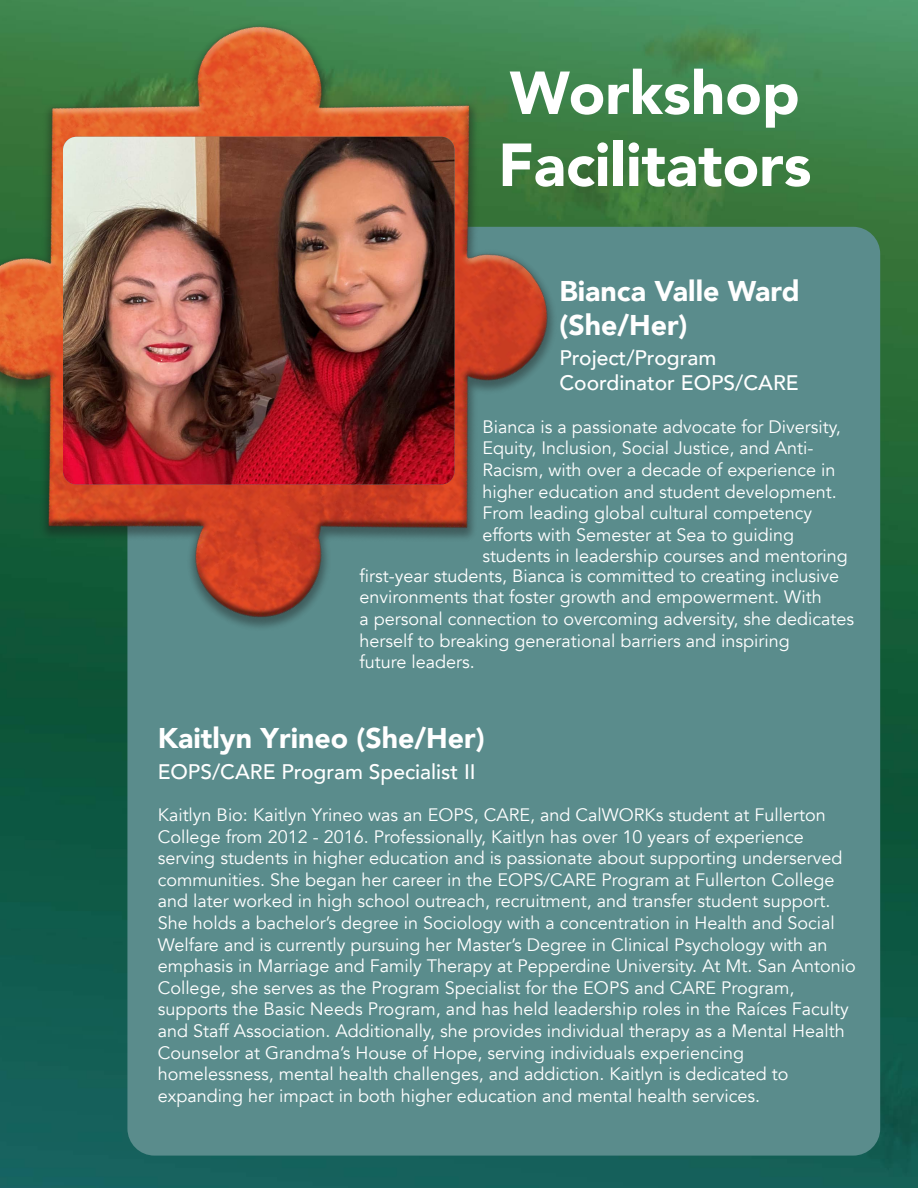
<style>
.page{position:relative;width:918px;height:1188px;background:#fff}
.page>*{position:absolute;margin:0;border:0;box-sizing:border-box;transform-origin:0 0}
.t1{font:900 60px/72px "Avenir";color:#fff}
.t2{font:900 28.5px/34.2px "Avenir";color:#fff}
.t3{font:500 21px/25.2px "Avenir";color:#fff}
.t4{font:18px/21.6px "Avenir";color:#fff}
</style>
<div class="page">
<img style="left:0;top:0;width:918px;height:1188px">
<div style="left:127px;top:227px;width:753px;height:929px;background:#5a8c8c;border-radius:27px"></div>
<img style="left:0;top:0;width:857px;height:892px">
<img style="left:63px;top:137px;width:391px;height:348px">
<h2 class="t1" style="left:498px;top:56px;width:315px">Workshop<br>Facilitators</h2>
<h3 class="t2" style="left:559px;top:273px;width:242px">Bianca Valle Ward (She/Her)</h3>
<h3 class="t3" style="left:559px;top:343px;width:241px">Project/Program<br>Coordinator EOPS/CARE</h3>
<p class="t4" style="left:482px;top:416px;width:367px">Bianca is a passionate advocate for Diversity, Equity, Inclusion, Social Justice, and Anti-Racism, with over a decade of experience in higher education and student development.<br>From leading global cultural competency efforts with Semester at Sea to guiding students in leadership courses and mentoring</p>
<p class="t4" style="left:359px;top:565px;width:496px">first-year students, Bianca is committed to creating inclusive environments that foster growth and empowerment. With<br>a personal connection to overcoming adversity, she dedicates herself to breaking generational barriers and inspiring<br>future leaders.</p>
<h3 class="t2" style="left:158px;top:720px;width:329px">Kaitlyn Yrineo (She/Her)</h3>
<h3 class="t3" style="left:158px;top:758px;width:320px">EOPS/CARE Program Specialist II</h3>
<p class="t4" style="left:158px;top:804px;width:700px">Kaitlyn Bio: Kaitlyn Yrineo was an EOPS, CARE, and CalWORKs student at Fullerton College from 2012 - 2016. Professionally, Kaitlyn has over 10 years of experience serving students in higher education and is passionate about supporting underserved communities. She began her career in the EOPS/CARE Program at Fullerton College and later worked in high school outreach, recruitment, and transfer student support.<br>She holds a bachelor’s degree in Sociology with a concentration in Health and Social Welfare and is currently pursuing her Master’s Degree in Clinical Psychology with an emphasis in Marriage and Family Therapy at Pepperdine University. At Mt. San Antonio College, she serves as the Program Specialist for the EOPS and CARE Program, supports the Basic Needs Program, and has held leadership roles in the Raíces Faculty and Staff Association. Additionally, she provides individual therapy as a Mental Health Counselor at Grandma’s House of Hope, serving individuals experiencing homelessness, mental health challenges, and addiction. Kaitlyn is dedicated to expanding her impact in both higher education and mental health services.</p>
</div>
